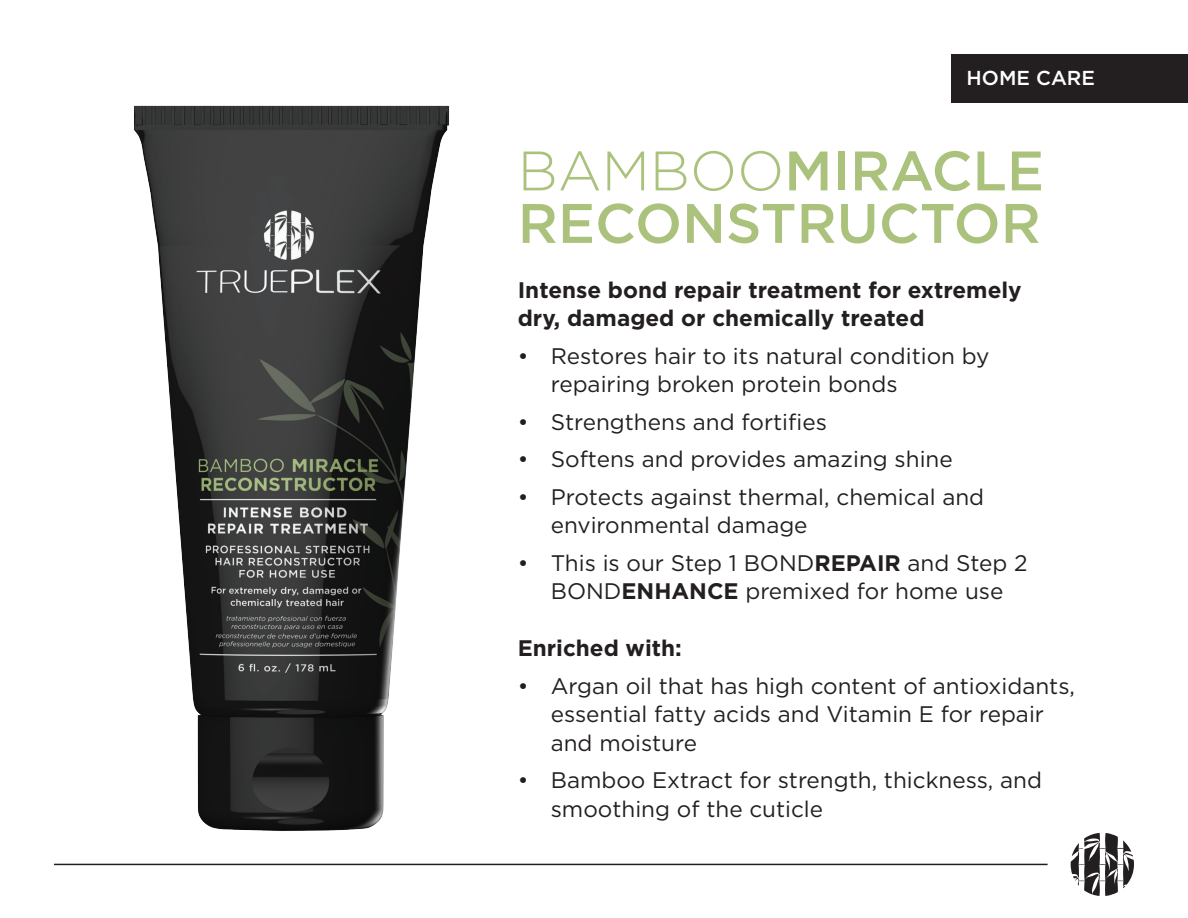
<style>
.page{position:relative;width:1188px;height:918px;background:#fff}
.page>*{position:absolute;margin:0;border:0;box-sizing:border-box;transform-origin:0 0}
.t1{font:500 55.5px "Gotham";color:#abc27d}
.t2{font:22.5px/28.5px "Gotham";color:#231f20}
.t3{font:700 22.5px "Gotham";color:#231f20}
.t4{font:500 20.1px "Gotham";color:#fff}
.s1{font-weight:300}
.s2{font-weight:700}
</style>
<div class="page">
<svg style="left:1071px;top:833px;width:63px;height:63px"></svg>
<hr style="left:54px;top:864px;width:994px;height:1px;background:#231f20">
<img style="left:54px;top:54px;width:980px;height:812px">
<div style="left:952px;top:54px;width:236px;height:48px;background:#231f20"></div>
<p class="t4" style="left:967px;top:65px;width:130px">HOME CARE</p>
<p class="t1" style="left:518px;top:134px;width:528px"><span class="s1">BAMBOO</span>MIRACLE</p>
<p class="t1" style="left:518px;top:187px;width:525px">RECONSTRUCTOR</p>
<p class="t3" style="left:518px;top:275px;width:506px">Intense bond repair treatment for extremely</p>
<p class="t3" style="left:518px;top:304px;width:408px">dry, damaged or chemically treated</p>
<p class="t2" style="left:518px;top:341px;width:473px">• Restores hair to its natural condition by</p>
<p class="t2" style="left:551px;top:370px;width:348px">repairing broken protein bonds</p>
<p class="t2" style="left:518px;top:407px;width:311px">• Strengthens and fortifies</p>
<p class="t2" style="left:518px;top:445px;width:437px">• Softens and provides amazing shine</p>
<p class="t2" style="left:551px;top:482px;width:435px;text-indent:-33px">• Protects against thermal, chemical and environmental damage</p>
<p class="t2" style="left:518px;top:548px;width:511px;text-align:center">• This is our Step 1 BOND<span class="s2">REPAIR</span> and Step 2<br>BOND<span class="s2">ENHANCE</span> premixed for home use</p>
<p class="t3" style="left:518px;top:634px;width:166px">Enriched with:</p>
<p class="t2" style="left:518px;top:671px;width:559px;text-align:center">• Argan oil that has high content of antioxidants, essential fatty acids and Vitamin E for repair</p>
<p class="t2" style="left:551px;top:728px;width:148px">and moisture</p>
<p class="t2" style="left:551px;top:766px;width:493px;text-indent:-33px">• Bamboo Extract for strength, thickness, and smoothing of the cuticle</p>
</div>
